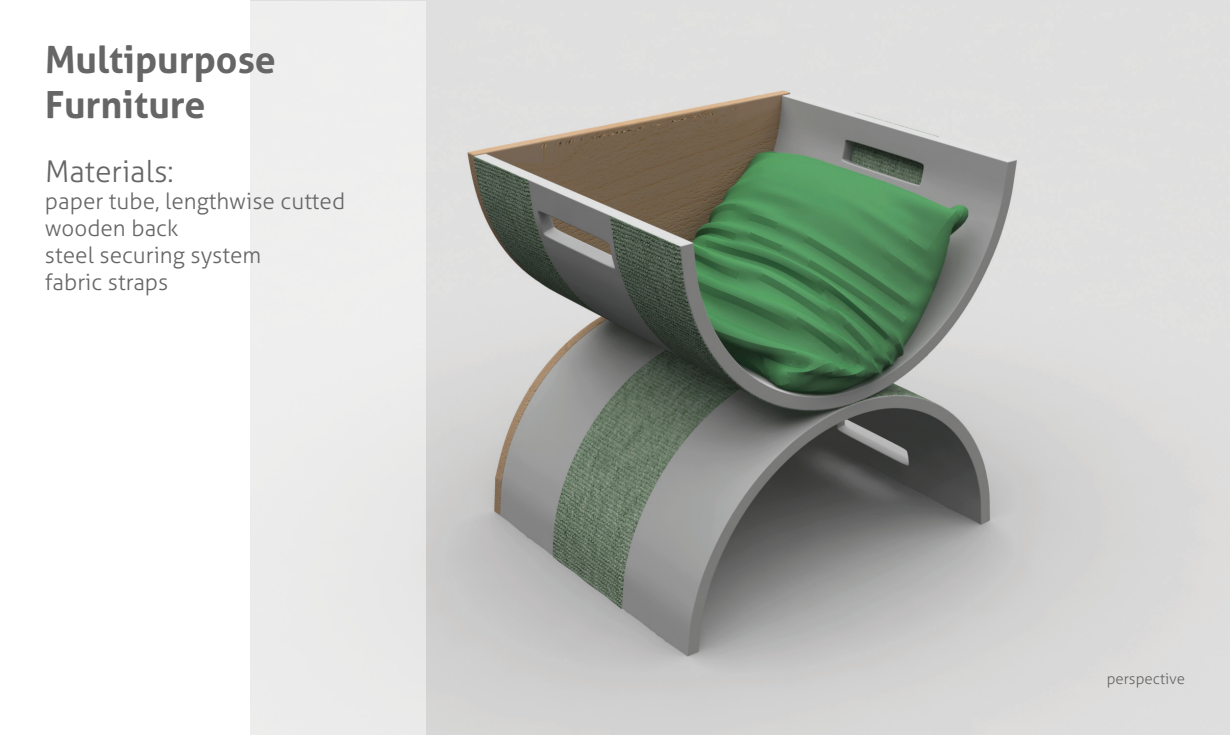
<style>
.page{position:relative;width:1230px;height:735px;background:#fff}
.page>*{position:absolute;margin:0;border:0;box-sizing:border-box;transform-origin:0 0}
.t1{font:700 37.5px/45px "Aller";color:#666}
.t2{font:300 30px "Aller";color:#666}
.t3{font:300 22.5px/27px "Aller";color:#666}
.t4{font:300 15px "Aller";color:#666}
</style>
<div class="page">
<img style="left:250px;top:0;width:980px;height:735px">
<div style="left:1px;top:1px;width:425px;height:734px;background:linear-gradient(to right,#fff,#eae9e9)"></div>
<h1 class="t1" style="left:45px;top:37px;width:233px">Multipurpose<br>Furniture</h1>
<h2 class="t2" style="left:45px;top:153px;width:130px">Materials:</h2>
<p class="t3" style="left:45px;top:188px;width:302px">paper tube, lengthwise cutted wooden back<br>steel securing system<br>fabric straps</p>
<p class="t4" style="left:1107px;top:669px;width:80px">perspective</p>
</div>
